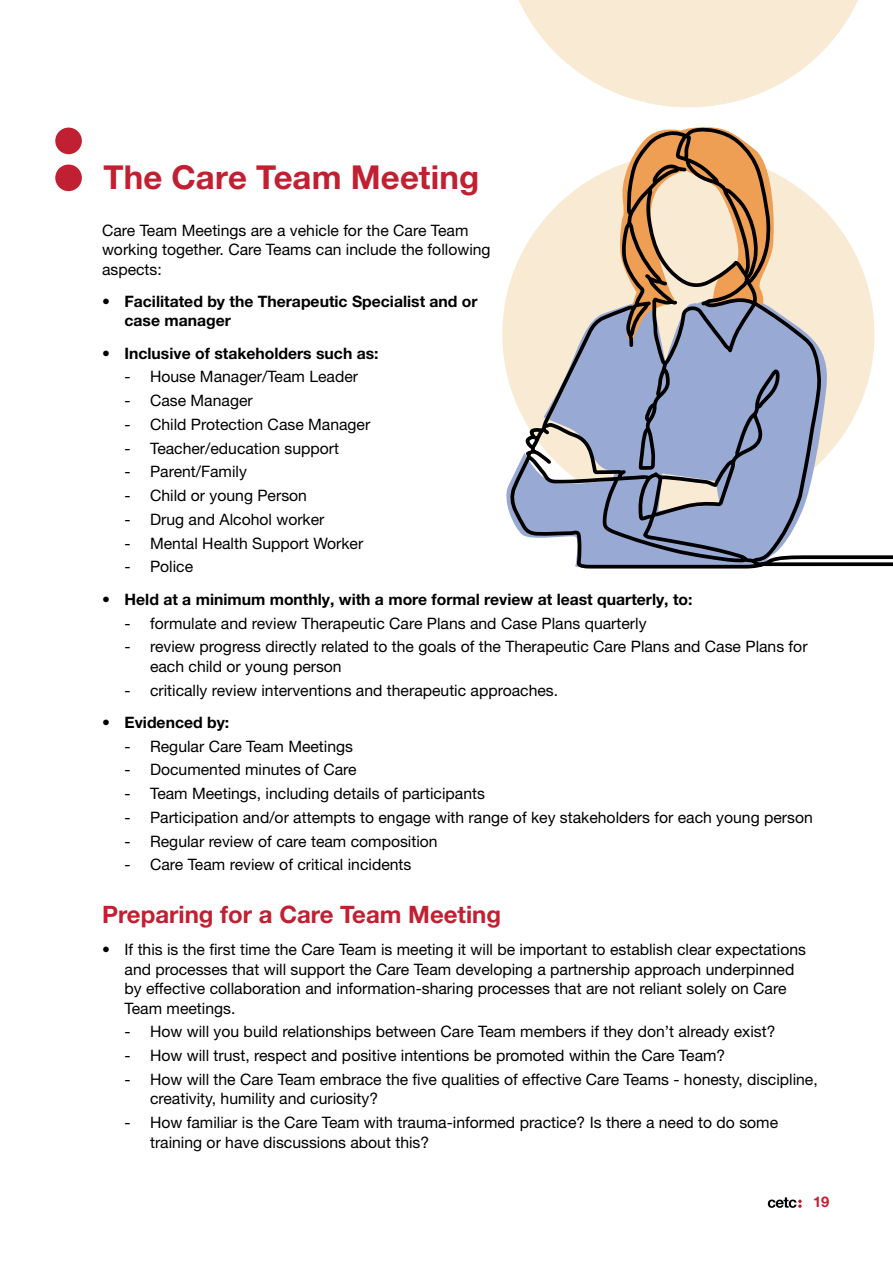
<style>
.page{position:relative;width:893px;height:1263px;background:#fff}
.page>*{position:absolute;margin:0;border:0;box-sizing:border-box;transform-origin:0 0}
.t1{font:700 33px "Helvetica Neue LT Pro";letter-spacing:.005em;color:#c12032}
.t2{font:700 24px "Helvetica Neue LT Pro";color:#c12032}
.t3{font:15.75px/19.5px "Helvetica Neue LT Pro";color:#000}
.t4{font:700 15.75px/19.5px "Helvetica Neue LT Pro";color:#000}
.t5{font:700 14.7px "Helvetica Neue LT Pro";color:#c12032}
</style>
<div class="page">
<svg style="left:768px;top:1197px;width:34px;height:11px"></svg>
<svg style="left:518px;top:0;width:340px;height:107px"></svg>
<div style="left:55px;top:128px;width:27px;height:26px;background:#c12032;border-radius:50%"></div>
<div style="left:55px;top:165px;width:27px;height:26px;background:#c12032;border-radius:50%"></div>
<svg style="left:506px;top:127px;width:387px;height:442px"></svg>
<h1 class="t1" style="left:104px;top:157px;width:377px">The Care Team Meeting</h1>
<p class="t3" style="left:102px;top:220px;width:390px">Care Team Meetings are a vehicle for the Care Team working together. Care Teams can include the following aspects:</p>
<p class="t4" style="left:125px;top:291px;width:355px;text-indent:-23px">• Facilitated by the Therapeutic Specialist and or case manager</p>
<p class="t4" style="left:102px;top:343px;width:278px">• Inclusive of stakeholders such as:</p>
<p class="t3" style="left:125px;top:367px;width:235px">- House Manager/Team Leader</p>
<p class="t3" style="left:125px;top:390px;width:130px">- Case Manager</p>
<p class="t3" style="left:125px;top:414px;width:247px">- Child Protection Case Manager</p>
<p class="t3" style="left:125px;top:438px;width:216px">- Teacher/education support</p>
<p class="t3" style="left:125px;top:462px;width:124px">- Parent/Family</p>
<p class="t3" style="left:125px;top:485px;width:184px">- Child or young Person</p>
<p class="t3" style="left:125px;top:509px;width:201px">- Drug and Alcohol worker</p>
<p class="t3" style="left:125px;top:533px;width:240px">- Mental Health Support Worker</p>
<p class="t3" style="left:125px;top:557px;width:70px">- Police</p>
<p class="t4" style="left:102px;top:589px;width:592px">• Held at a minimum monthly, with a more formal review at least quarterly, to:</p>
<p class="t3" style="left:125px;top:613px;width:523px">- formulate and review Therapeutic Care Plans and Case Plans quarterly</p>
<p class="t3" style="left:150px;top:636px;width:659px;text-indent:-25px">- review progress directly related to the goals of the Therapeutic Care Plans and Case Plans for each child or young person</p>
<p class="t3" style="left:125px;top:680px;width:435px">- critically review interventions and therapeutic approaches.</p>
<p class="t4" style="left:102px;top:712px;width:129px">• Evidenced by:</p>
<p class="t3" style="left:125px;top:736px;width:230px">- Regular Care Team Meetings</p>
<p class="t3" style="left:125px;top:759px;width:234px">- Documented minutes of Care</p>
<p class="t3" style="left:125px;top:783px;width:362px">- Team Meetings, including details of participants</p>
<p class="t3" style="left:125px;top:807px;width:690px">- Participation and/or attempts to engage with range of key stakeholders for each young person</p>
<p class="t3" style="left:125px;top:831px;width:315px">- Regular review of care team composition</p>
<p class="t3" style="left:125px;top:854px;width:288px">- Care Team review of critical incidents</p>
<h2 class="t2" style="left:102px;top:899px;width:401px">Preparing for a Care Team Meeting</h2>
<p class="t3" style="left:125px;top:939px;width:683px;text-indent:-23px">• If this is the first time the Care Team is meeting it will be important to establish clear expectations and processes that will support the Care Team developing a partnership approach underpinned by effective collaboration and information-sharing processes that are not reliant solely on Care Team meetings.</p>
<p class="t3" style="left:125px;top:1021px;width:652px">- How will you build relationships between Care Team members if they don’t already exist?</p>
<p class="t3" style="left:125px;top:1045px;width:602px">- How will trust, respect and positive intentions be promoted within the Care Team?</p>
<p class="t3" style="left:150px;top:1069px;width:669px;text-indent:-25px">- How will the Care Team embrace the five qualities of effective Care Teams - honesty, discipline, creativity, humility and curiosity?</p>
<p class="t3" style="left:150px;top:1112px;width:630px;text-indent:-25px">- How familiar is the Care Team with trauma-informed practice? Is there a need to do some training or have discussions about this?</p>
<p class="t5" style="left:813px;top:1192px;width:18px">19</p>
</div>
